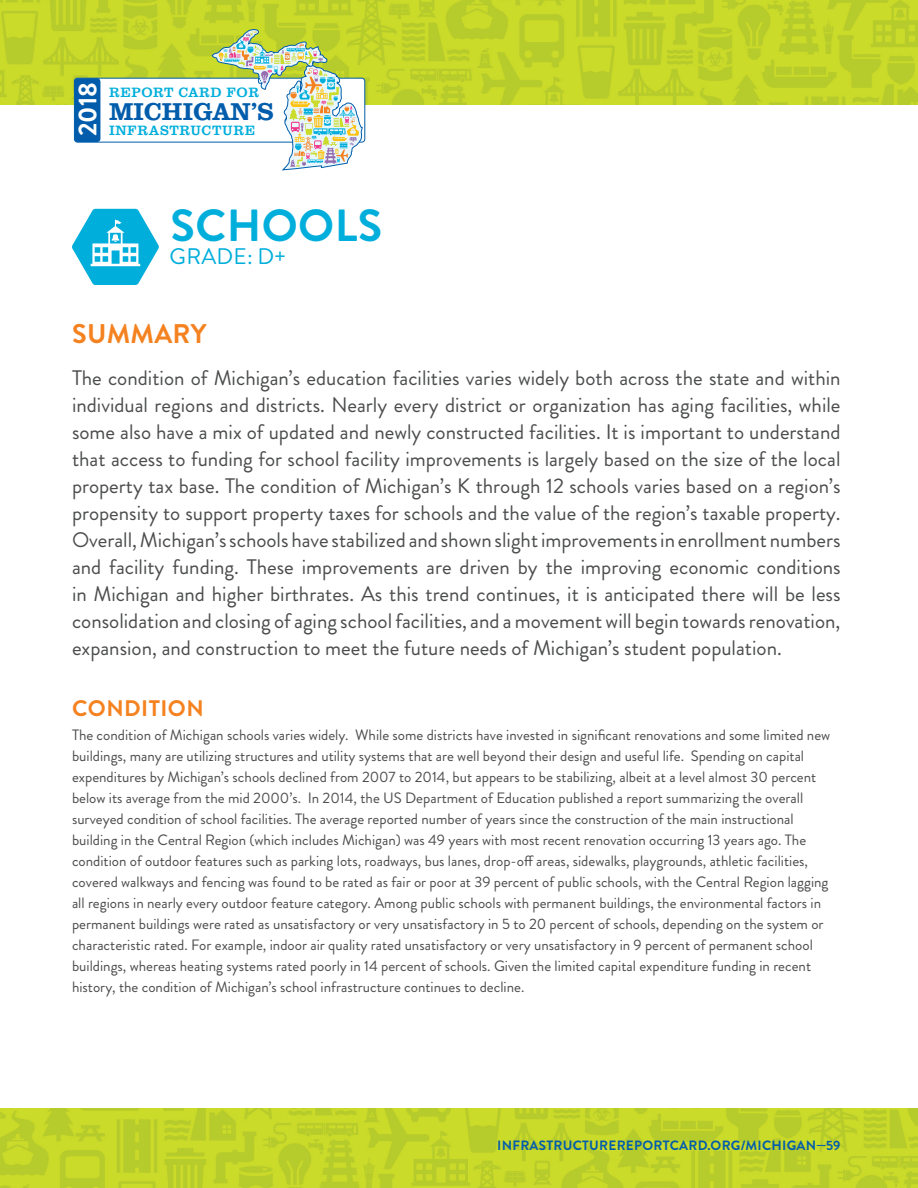
<style>
.page{position:relative;width:918px;height:1188px;background:#fff}
.page>*{position:absolute;margin:0;border:0;box-sizing:border-box;transform-origin:0 0}
.t1{font:700 45px "Brandon Grotesque";letter-spacing:.01em;color:#00aedc}
.t2{font:700 27px "Brandon Grotesque";letter-spacing:.01em;color:#f58220}
.t3{font:700 25.95px "Brandon Grotesque";color:#fff}
.t4{font:500 25.2px "Clarendon URW";color:#015dab}
.t5{font:700 22.5px "Brandon Grotesque";letter-spacing:.02em;color:#f58220}
.t6{font:22.5px "Brandon Grotesque";letter-spacing:.01em;color:#00aedc}
.t7{font:21px/27px "Brandon Grotesque";color:#4b4c4d;text-align:justify}
.t8{font:15px/21px "Brandon Grotesque";color:#4b4c4d}
.t9{font:13.95px "Clarendon URW";letter-spacing:.04em;color:#00aedc}
.t10{font:700 13.5px "Brandon Grotesque";letter-spacing:.02em;color:#015dab}
</style>
<div class="page">
<img style="left:0;top:1109px;width:918px;height:79px">
<img style="left:0;top:0;width:918px;height:104px">
<div style="left:74px;top:78px;width:291px;height:64px;background:#fff;border-radius:3px"></div>
<div style="left:74px;top:78px;width:291px;height:65px;border:1px solid #015dab;border-radius:3px"></div>
<div style="left:74px;top:78px;width:26px;height:64px;background:#015dab"></div>
<svg style="left:212px;top:29px;width:151px;height:141px"></svg>
<svg style="left:72px;top:209px;width:87px;height:76px"></svg>
<h3 class="t3" style="left:70px;top:136px;width:55px;rotate:-90deg">2018</h3>
<p class="t9" style="left:109px;top:82px;width:152px">REPORT CARD FOR</p>
<h3 class="t4" style="left:109px;top:97px;width:166px">MICHIGAN’S</h3>
<p class="t9" style="left:109px;top:120px;width:148px">INFRASTRUCTURE</p>
<h1 class="t1" style="left:171px;top:195px;width:213px">SCHOOLS</h1>
<h3 class="t6" style="left:170px;top:241px;width:117px">GRADE: D+</h3>
<h2 class="t2" style="left:72px;top:315px;width:136px">SUMMARY</h2>
<p class="t7" style="left:72px;top:364px;width:770px">The condition of Michigan’s education facilities varies widely both across the state and within individual regions and districts. Nearly every district or organization has aging facilities, while some also have a mix of updated and newly constructed facilities. It is important to understand that access to funding for school facility improvements is largely based on the size of the local property tax base. The condition of Michigan’s K through 12 schools varies based on a region’s propensity to support property taxes for schools and the value of the region’s taxable property.<br>Overall, Michigan’s schools have stabilized and shown slight improvements in enrollment numbers and facility funding. These improvements are driven by the improving economic conditions in Michigan and higher birthrates. As this trend continues, it is anticipated there will be less consolidation and closing of aging school facilities, and a movement will begin towards renovation, expansion, and construction to meet the future needs of Michigan’s student population.</p>
<h3 class="t5" style="left:72px;top:693px;width:133px">CONDITION</h3>
<p class="t8" style="left:72px;top:725px;width:760px">The condition of Michigan schools varies widely. While some districts have invested in significant renovations and some limited new buildings, many are utilizing structures and utility systems that are well beyond their design and useful life. Spending on capital expenditures by Michigan’s schools declined from 2007 to 2014, but appears to be stabilizing, albeit at a level almost 30 percent below its average from the mid 2000’s. In 2014, the US Department of Education published a report summarizing the overall surveyed condition of school facilities. The average reported number of years since the construction of the main instructional building in the Central Region (which includes Michigan) was 49 years with most recent renovation occurring 13 years ago. The condition of outdoor features such as parking lots, roadways, bus lanes, drop-off areas, sidewalks, playgrounds, athletic facilities, covered walkways and fencing was found to be rated as fair or poor at 39 percent of public schools, with the Central Region lagging all regions in nearly every outdoor feature category. Among public schools with permanent buildings, the environmental factors in permanent buildings were rated as unsatisfactory or very unsatisfactory in 5 to 20 percent of schools, depending on the system or characteristic rated. For example, indoor air quality rated unsatisfactory or very unsatisfactory in 9 percent of permanent school buildings, whereas heating systems rated poorly in 14 percent of schools. Given the limited capital expenditure funding in recent history, the condition of Michigan’s school infrastructure continues to decline.</p>
<p class="t10" style="left:497px;top:1136px;width:345px">INFRASTRUCTUREREPORTCARD.ORG/MICHIGAN—59</p>
</div>
